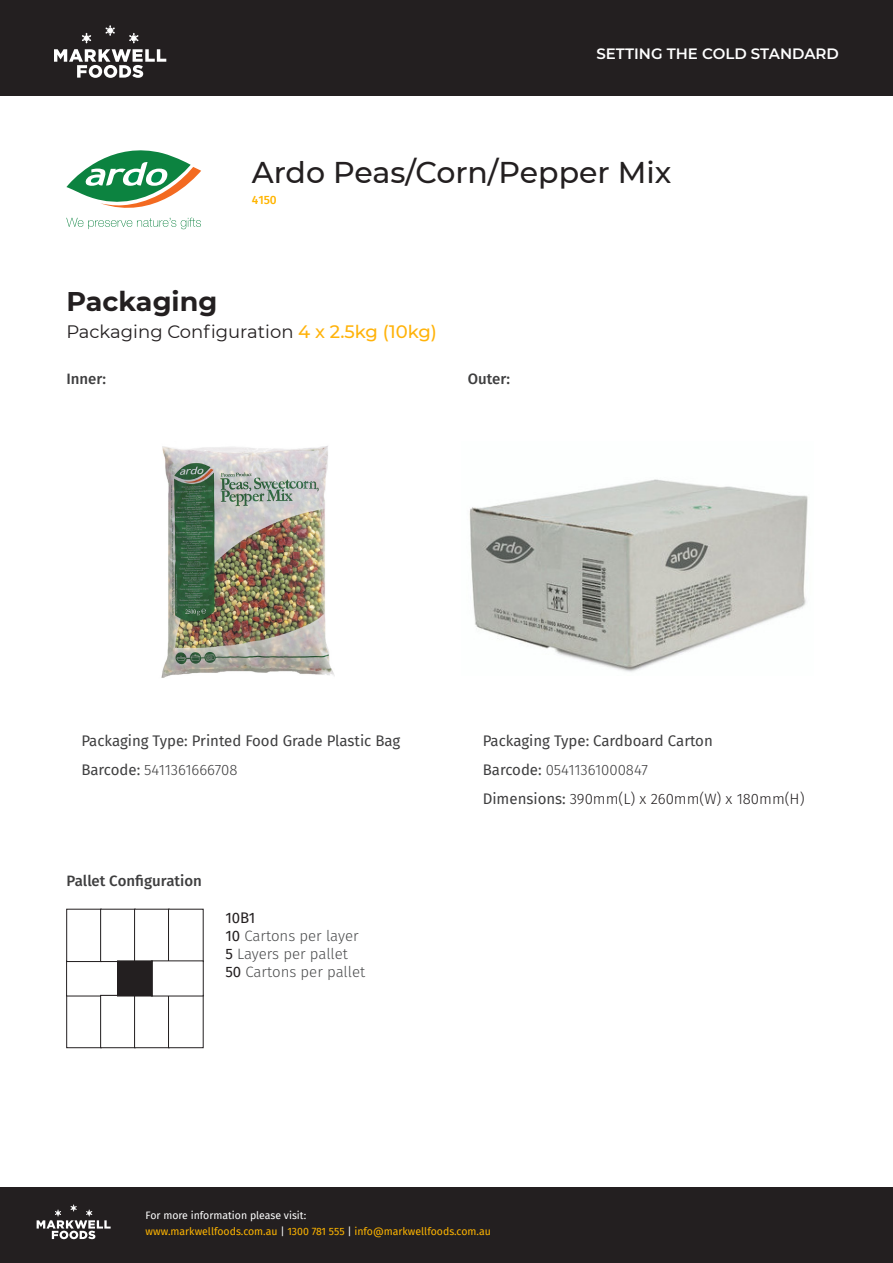
<style>
.page{position:relative;width:893px;height:1263px;background:#fff}
.page>*{position:absolute;margin:0;border:0;box-sizing:border-box;transform-origin:0 0}
.t1{font:500 30px "Montserrat";color:#231f20}
.t2{font:700 27px "Montserrat";color:#231f20}
.t3{font:18px "Montserrat";color:#231f20}
.t4{font:15px "Fira Sans";color:#3e3e3f}
.t5{font:300 15px/18px "Fira Sans";color:#4b4c4d}
.t6{font:300 15px "Fira Sans";color:#3e3e3f}
.t7{font:300 15px "Fira Sans";color:#231f20}
.t8{font:500 15px "Fira Sans";color:#3e3e3f}
.t9{font:600 15px "Montserrat";color:#fff}
.t10{font:500 12px "Fira Sans";color:#ffb500}
.t11{font:10.5px/16.5px "Fira Sans";color:#ffb500}
.s1{font-weight:500;color:#ffb30a}
.s2{font-weight:400}
.s3{font-weight:400;color:#231f20}
.s4{font-weight:400;color:#3e3e3f}
.s5{color:#fff}
</style>
<div class="page">
<div style="left:0;top:1187px;width:893px;height:76px;background:#231f20"></div>
<svg style="left:37px;top:1204px;width:74px;height:35px"></svg>
<div style="left:0;top:0;width:893px;height:95px;background:#231f20"></div>
<svg style="left:54px;top:49px;width:112px;height:29px"></svg>
<svg style="left:82px;top:33px;width:9px;height:10px"></svg>
<svg style="left:106px;top:25px;width:9px;height:11px"></svg>
<svg style="left:129px;top:33px;width:9px;height:10px"></svg>
<svg style="left:66px;top:150px;width:135px;height:79px"></svg>
<img style="left:469px;top:479px;width:339px;height:193px">
<div style="left:66px;top:995px;width:36px;height:53px;border:1px solid #231f20"></div>
<div style="left:66px;top:909px;width:36px;height:53px;border:1px solid #231f20"></div>
<div style="left:100px;top:995px;width:36px;height:53px;border:1px solid #231f20"></div>
<div style="left:100px;top:909px;width:36px;height:53px;border:1px solid #231f20"></div>
<div style="left:134px;top:995px;width:35px;height:53px;border:1px solid #231f20"></div>
<div style="left:134px;top:909px;width:35px;height:53px;border:1px solid #231f20"></div>
<div style="left:168px;top:995px;width:35px;height:53px;border:1px solid #231f20"></div>
<div style="left:168px;top:909px;width:35px;height:53px;border:1px solid #231f20"></div>
<div style="left:118px;top:961px;width:34px;height:35px;background:#231f20"></div>
<div style="left:117px;top:961px;width:36px;height:35px;border:1px solid #231f20"></div>
<img style="left:161px;top:446px;width:174px;height:232px">
<p class="t9" style="left:596px;top:43px;width:244px">SETTING THE COLD STANDARD</p>
<p class="t2" style="left:66px;top:282px;width:153px">Packaging</p>
<p class="t1" style="left:252px;top:151px;width:421px">Ardo Peas/Corn/Pepper Mix</p>
<p class="t10" style="left:252px;top:191px;width:27px">4150</p>
<p class="t3" style="left:66px;top:320px;width:372px">Packaging Configuration <span class="s1">4 x 2.5kg (10kg)</span></p>
<p class="t8" style="left:66px;top:368px;width:41px">Inner:</p>
<p class="t8" style="left:468px;top:368px;width:44px">Outer:</p>
<p class="t4" style="left:81px;top:730px;width:320px">Packaging Type: Printed Food Grade Plastic Bag</p>
<p class="t6" style="left:81px;top:759px;width:158px"><span class="s2">Barcode:</span> 5411361666708</p>
<p class="t8" style="left:66px;top:870px;width:137px">Pallet Configuration</p>
<p class="t5" style="left:225px;top:909px;width:141px"><span class="s3">10B1<br>10</span> Cartons per layer<br><span class="s3">5</span> Layers per pallet<br><span class="s3">50</span> Cartons per pallet</p>
<p class="t4" style="left:483px;top:730px;width:232px">Packaging Type: Cardboard Carton</p>
<p class="t6" style="left:483px;top:759px;width:167px"><span class="s2">Barcode:</span> 05411361000847</p>
<p class="t7" style="left:483px;top:788px;width:323px"><span class="s4">Dimensions:</span> 390mm(L) x 260mm(W) x 180mm(H)</p>
<p class="t11" style="left:146px;top:1206px;width:347px"><span class="s5">For more information please visit:<br></span>www.markwellfoods.com.au <span class="s5">|</span> 1300 781 555 <span class="s5">|</span> info@markwellfoods.com.au</p>
</div>
